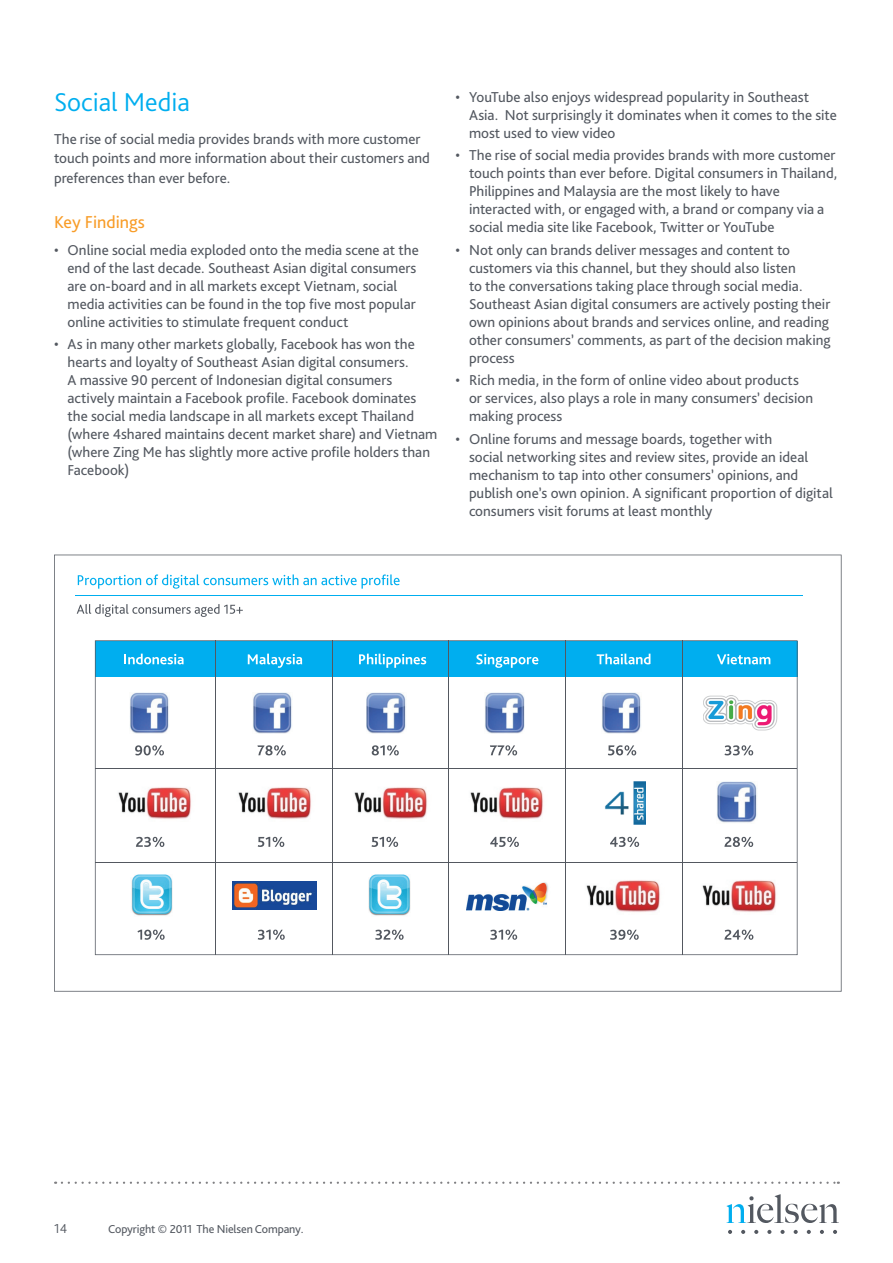
<style>
.page{position:relative;width:893px;height:1263px;background:#fff}
.page>*{position:absolute;margin:0;border:0;box-sizing:border-box;transform-origin:0 0}
.Section_Head{font:300 27px "Bliss Pro";color:#00aeef}
.Head{font:18px "Bliss Pro";color:#f89c27}
.Body_Bullets_Lev1{font:15px/18px "Bliss Pro";color:#535860}
.Body{font:15px/19.5px "Bliss Pro";color:#535860}
.t1{font:300 13.5px "Bliss Pro";color:#535860}
.t2{font:12px "Bliss Pro";letter-spacing:-.01em;color:#535860}
</style>
<div class="page">
<svg style="left:726px;top:1194px;width:113px;height:29px"></svg>
<svg style="left:728px;top:1230px;width:4px;height:4px"></svg>
<svg style="left:741px;top:1230px;width:4px;height:4px"></svg>
<svg style="left:754px;top:1230px;width:4px;height:4px"></svg>
<svg style="left:767px;top:1230px;width:4px;height:4px"></svg>
<svg style="left:780px;top:1230px;width:5px;height:4px"></svg>
<svg style="left:794px;top:1230px;width:4px;height:4px"></svg>
<svg style="left:807px;top:1230px;width:4px;height:4px"></svg>
<svg style="left:833px;top:1230px;width:4px;height:4px"></svg>
<svg style="left:820px;top:1230px;width:4px;height:4px"></svg>
<svg style="left:62px;top:1181px;width:777px;height:3px"></svg>
<svg style="left:54px;top:555px;width:788px;height:436px"></svg>
<svg style="left:95px;top:640px;width:702px;height:315px"></svg>
<hr style="left:215px;top:641px;width:1px;height:314px;background:#535860">
<hr style="left:332px;top:641px;width:1px;height:314px;background:#535860">
<hr style="left:448px;top:641px;width:1px;height:314px;background:#535860">
<hr style="left:565px;top:641px;width:1px;height:314px;background:#535860">
<hr style="left:682px;top:641px;width:1px;height:314px;background:#535860">
<hr style="left:96px;top:768px;width:701px;height:1px;background:#535860">
<hr style="left:96px;top:862px;width:701px;height:1px;background:#535860">
<svg style="left:135px;top:745px;width:29px;height:10px"></svg>
<img style="left:252px;top:692px;width:40px;height:42px">
<svg style="left:257px;top:745px;width:29px;height:10px"></svg>
<img style="left:366px;top:692px;width:40px;height:42px">
<svg style="left:372px;top:745px;width:27px;height:10px"></svg>
<img style="left:485px;top:692px;width:40px;height:42px">
<svg style="left:490px;top:745px;width:27px;height:10px"></svg>
<img style="left:601px;top:692px;width:41px;height:42px">
<img style="left:717px;top:782px;width:40px;height:41px">
<svg style="left:608px;top:745px;width:28px;height:10px"></svg>
<svg style="left:724px;top:745px;width:29px;height:10px"></svg>
<svg style="left:136px;top:837px;width:28px;height:10px"></svg>
<svg style="left:258px;top:837px;width:26px;height:10px"></svg>
<svg style="left:371px;top:837px;width:27px;height:10px"></svg>
<svg style="left:490px;top:837px;width:29px;height:10px"></svg>
<svg style="left:610px;top:837px;width:29px;height:10px"></svg>
<svg style="left:724px;top:837px;width:29px;height:10px"></svg>
<svg style="left:137px;top:930px;width:28px;height:10px"></svg>
<svg style="left:258px;top:930px;width:27px;height:10px"></svg>
<svg style="left:375px;top:930px;width:29px;height:10px"></svg>
<svg style="left:490px;top:930px;width:27px;height:10px"></svg>
<svg style="left:610px;top:930px;width:29px;height:10px"></svg>
<svg style="left:724px;top:930px;width:29px;height:10px"></svg>
<p class="Section_Head" style="left:54px;top:85px;width:137px">Social Media</p>
<p class="Body" style="left:54px;top:128px;width:378px">The rise of social media provides brands with more customer touch points and more information about their customers and preferences than ever before.</p>
<p class="Head" style="left:54px;top:211px;width:92px">Key Findings</p>
<p class="Body_Bullets_Lev1" style="left:68px;top:240px;width:353px;text-indent:-14px">• Online social media exploded onto the media scene at the end of the last decade. Southeast Asian digital consumers are on-board and in all markets except Vietnam, social media activities can be found in the top five most popular online activities to stimulate frequent conduct</p>
<p class="Body_Bullets_Lev1" style="left:68px;top:335px;width:371px;text-indent:-14px">• As in many other markets globally, Facebook has won the hearts and loyalty of Southeast Asian digital consumers.<br>A massive 90 percent of Indonesian digital consumers actively maintain a Facebook profile. Facebook dominates the social media landscape in all markets except Thailand (where 4shared maintains decent market share) and Vietnam (where Zing Me has slightly more active profile holders than Facebook)</p>
<p class="Body_Bullets_Lev1" style="left:469px;top:87px;width:369px;text-indent:-14px">• YouTube also enjoys widespread popularity in Southeast<br>Asia. Not surprisingly it dominates when it comes to the site most used to view video</p>
<p class="Body_Bullets_Lev1" style="left:469px;top:146px;width:370px;text-indent:-14px">• The rise of social media provides brands with more customer touch points than ever before. Digital consumers in Thailand, Philippines and Malaysia are the most likely to have interacted with, or engaged with, a brand or company via a social media site like Facebook, Twitter or YouTube</p>
<p class="Body_Bullets_Lev1" style="left:469px;top:240px;width:363px;text-indent:-14px">• Not only can brands deliver messages and content to customers via this channel, but they should also listen<br>to the conversations taking place through social media.<br>Southeast Asian digital consumers are actively posting their own opinions about brands and services online, and reading other consumers’ comments, as part of the decision making process</p>
<p class="Body_Bullets_Lev1" style="left:469px;top:371px;width:346px;text-indent:-14px">• Rich media, in the form of online video about products or services, also plays a role in many consumers’ decision making process</p>
<p class="Body_Bullets_Lev1" style="left:469px;top:429px;width:365px;text-indent:-14px">• Online forums and message boards, together with<br>social networking sites and review sites, provide an ideal mechanism to tap into other consumers’ opinions, and publish one’s own opinion. A significant proportion of digital consumers visit forums at least monthly</p>
<p class="t1" style="left:54px;top:1220px;width:14px">14</p>
<p class="t2" style="left:108px;top:1221px;width:197px">Copyright © 2011 The Nielsen Company.</p>
</div>
